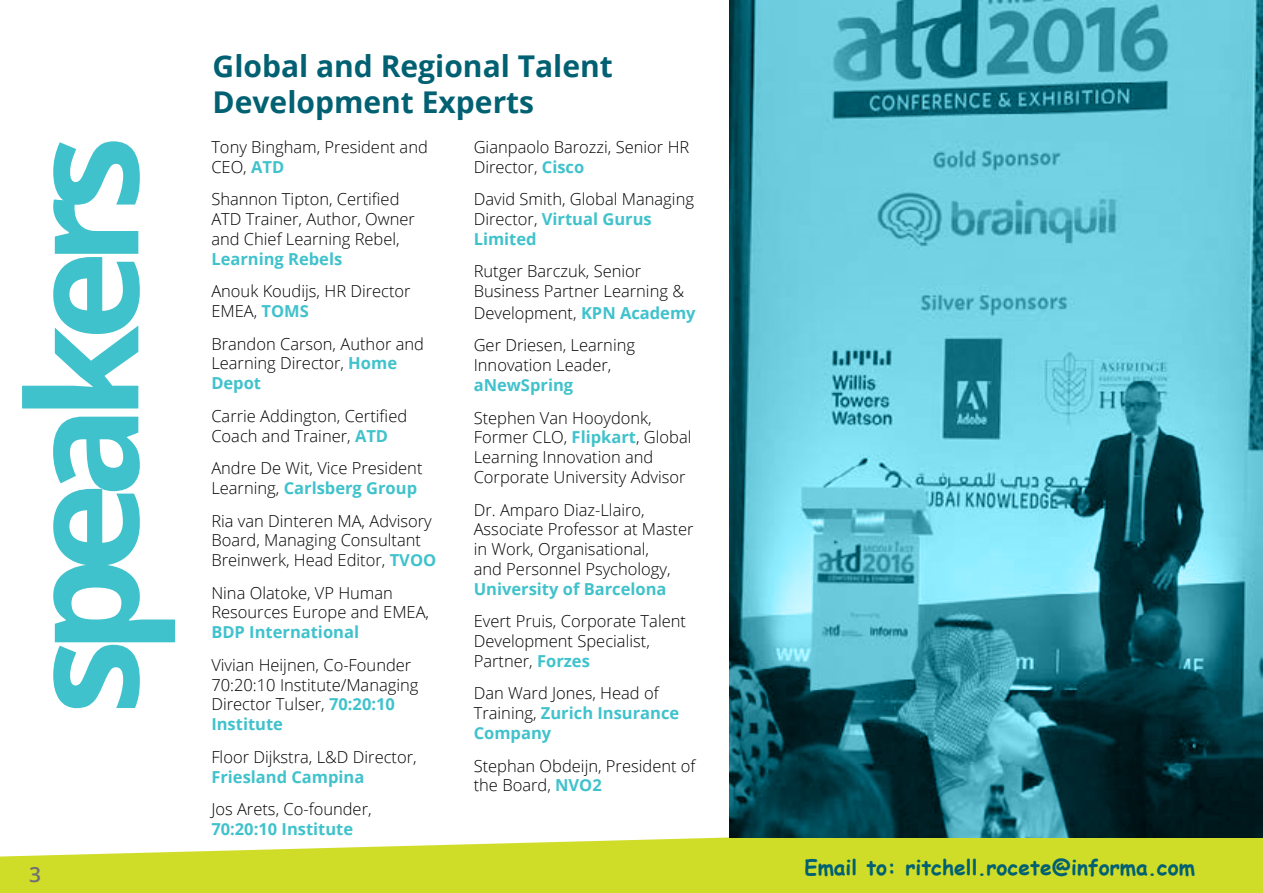
<style>
.page{position:relative;width:1263px;height:893px;background:#fff}
.page>*{position:absolute;margin:0;border:0;box-sizing:border-box;transform-origin:0 0}
.t1{font:700 153px "Open Sans";letter-spacing:-.1em;color:#40c2cc}
.t2{font:700 30px/36px "Open Sans";color:#016172}
.t3{font:700 21px "Comic Sans MS";color:#016172}
.t4{font:600 21px "Open Sans";color:#717073}
.t5{font:300 16.5px/19.8px "Open Sans";color:#000}
.t6{font:700 16.5px "Open Sans";color:#40c2cc}
.s1{font-weight:700;color:#40c2cc}
</style>
<div class="page">
<svg style="left:0;top:837px;width:1263px;height:56px;background:#d3df3e"></svg>
<img style="left:729px;top:0;width:534px;height:837px">
<h2 class="t2" style="left:213px;top:47px;width:402px">Global and Regional Talent<br>Development Experts</h2>
<h1 class="t1" style="left:-25px;top:715px;width:581px;rotate:-90deg">speakers</h1>
<p class="t5" style="left:211px;top:137px;width:218px">Tony Bingham, President and<br>CEO, <span class="s1">ATD</span></p>
<p class="t5" style="left:211px;top:189px;width:205px">Shannon Tipton, Certified<br>ATD Trainer, Author, Owner and Chief Learning Rebel,</p>
<p class="t6" style="left:211px;top:247px;width:132px">Learning Rebels</p>
<p class="t5" style="left:211px;top:281px;width:201px">Anouk Koudijs, HR Director<br>EMEA, <span class="s1">TOMS</span></p>
<p class="t5" style="left:211px;top:333px;width:214px">Brandon Carson, Author and<br>Learning Director, <span class="s1">Home<br>Depot</span></p>
<p class="t5" style="left:211px;top:405px;width:197px">Carrie Addington, Certified<br>Coach and Trainer, <span class="s1">ATD</span></p>
<p class="t5" style="left:211px;top:458px;width:213px">Andre De Wit, Vice President<br>Learning, <span class="s1">Carlsberg Group</span></p>
<p class="t5" style="left:211px;top:510px;width:226px">Ria van Dinteren MA, Advisory<br>Board, Managing Consultant<br>Breinwerk, Head Editor, <span class="s1">TVOO</span></p>
<p class="t5" style="left:211px;top:582px;width:219px">Nina Olatoke, VP Human<br>Resources Europe and EMEA,</p>
<p class="t6" style="left:211px;top:621px;width:149px">BDP International</p>
<p class="t5" style="left:211px;top:654px;width:209px">Vivian Heijnen, Co-Founder<br>70:20:10 Institute/Managing<br>Director Tulser, <span class="s1">70:20:10<br>Institute</span></p>
<p class="t5" style="left:211px;top:746px;width:207px">Floor Dijkstra, L&amp;D Director,</p>
<p class="t6" style="left:211px;top:765px;width:155px">Friesland Campina</p>
<p class="t5" style="left:211px;top:799px;width:162px">Jos Arets, Co-founder,</p>
<p class="t6" style="left:211px;top:817px;width:143px">70:20:10 Institute</p>
<p class="t5" style="left:474px;top:137px;width:217px">Gianpaolo Barozzi, Senior HR<br>Director, <span class="s1">Cisco</span></p>
<p class="t5" style="left:474px;top:189px;width:222px">David Smith, Global Managing<br>Director, <span class="s1">Virtual Gurus<br>Limited</span></p>
<p class="t5" style="left:474px;top:261px;width:212px">Rutger Barczuk, Senior<br>Business Partner Learning &amp;</p>
<p class="t5" style="left:474px;top:296px;width:223px;line-height:32.5px">Development, <span class="s1">KPN Academy<br></span>Ger Driesen, Learning</p>
<p class="t5" style="left:474px;top:355px;width:139px">Innovation Leader,</p>
<p class="t6" style="left:474px;top:373px;width:101px">aNewSpring</p>
<p class="t5" style="left:474px;top:407px;width:219px">Stephen Van Hooydonk,<br>Former CLO, <span class="s1">Flipkart</span>, Global<br>Learning Innovation and<br>Corporate University Advisor</p>
<p class="t5" style="left:474px;top:499px;width:221px">Dr. Amparo Diaz-Llairo,<br>Associate Professor at Master in Work, Organisational,<br>and Personnel Psychology,</p>
<p class="t6" style="left:474px;top:577px;width:194px">University of Barcelona</p>
<p class="t5" style="left:474px;top:611px;width:214px">Evert Pruis, Corporate Talent<br>Development Specialist,<br>Partner, <span class="s1">Forzes</span></p>
<p class="t5" style="left:474px;top:683px;width:207px">Dan Ward Jones, Head of<br>Training, <span class="s1">Zurich Insurance<br>Company</span></p>
<p class="t5" style="left:474px;top:755px;width:223px">Stephan Obdeijn, President of the Board, <span class="s1">NVO2</span></p>
<p class="t4" style="left:29px;top:860px;width:13px">3</p>
<p class="t3" style="left:804px;top:852px;width:392px">Email to: ritchell.rocete@informa.com</p>
</div>
